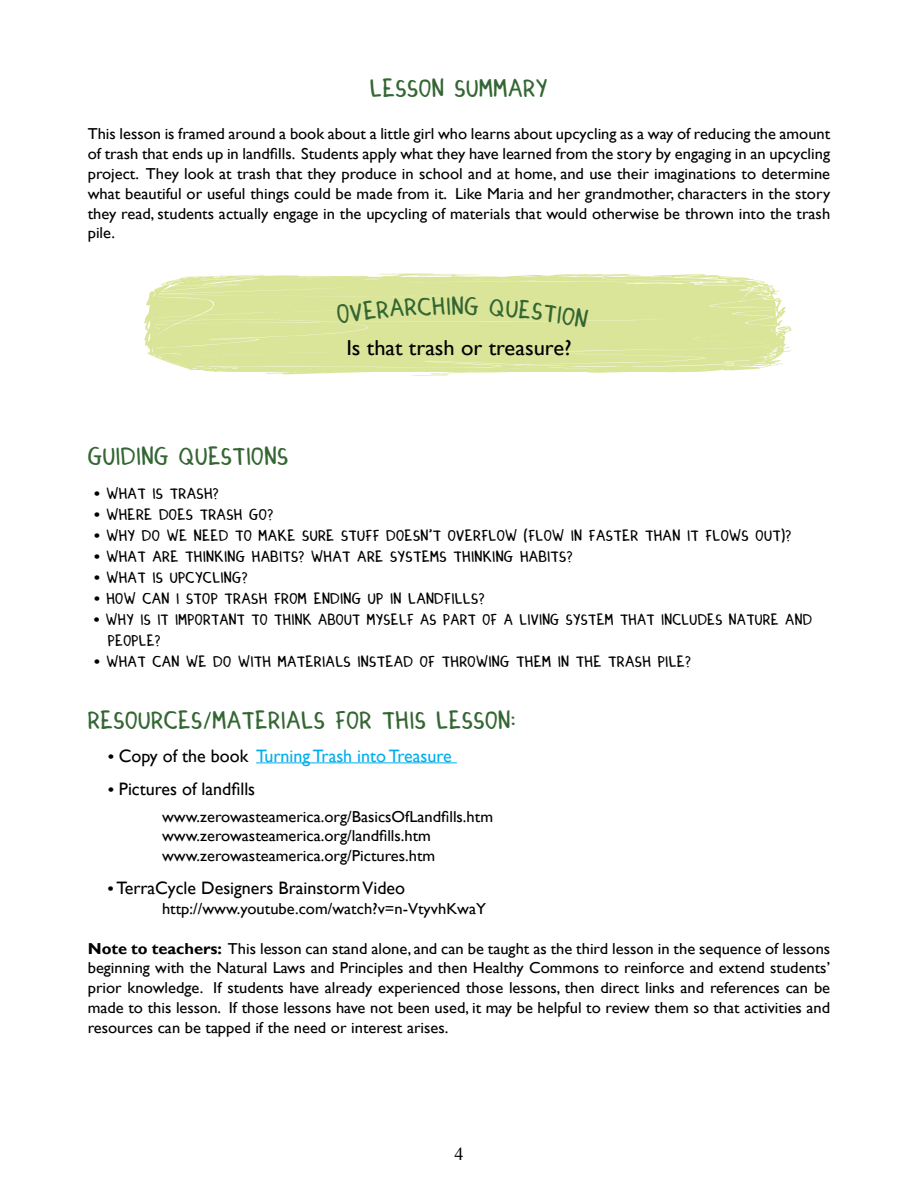
<style>
.page{position:relative;width:918px;height:1188px;background:#fff}
.page>*{position:absolute;margin:0;border:0;box-sizing:border-box;transform-origin:0 0}
.t1{font:25.5px "DINSKICASUALHANDWRITING";color:#346633}
.t2{font:21.6px "Gill Sans";color:#000;scale:1.04 1}
.t3{font:18px "Gill Sans";color:#000}
.t4{font:18px "Gill Sans";color:#00aeef}
.t5{font:18px "Times New Roman";color:#000}
.t6{font:15.9px/19.8px "Gill Sans";color:#000;text-align:justify;scale:1.04 1}
.t7{font:15.9px "DINSKICASUALHANDWRITING";color:#000;scale:1.04 1}
.t8{font:15.9px/21px "DINSKICASUALHANDWRITING";color:#000}
.s1{font-family:"Gill Sans";font-weight:700}
.s2{font-weight:700;font-size:15.9px;color:#000}
.s3{color:#000}
.s4{font-weight:700;font-size:15.9px}
.s5{font-weight:700}
</style>
<div class="page">
<hr style="left:256px;top:762px;width:201px;height:1px;background:#00aeef">
<svg style="left:144px;top:273px;width:648px;height:103px;background:#dfe8a6"></svg>
<div style="left:336px;top:297px;width:109px;height:27px;background:#dbe599"></div>
<svg style="left:465px;top:297px;width:13px;height:18px"></svg>
<div style="left:490px;top:298px;width:99px;height:30px;background:#dbe599"></div>
<h1 class="t1" style="left:370px;top:76px;width:180px">Lesson Summary</h1>
<p class="t6" style="left:88px;top:124px;width:716px">This lesson is framed around a book about a little girl who learns about upcycling as a way of reducing the amount of trash that ends up in landfills. Students apply what they have learned from the story by engaging in an upcycling project. They look at trash that they produce in school and at home, and use their imaginations to determine what beautiful or useful things could be made from it. Like Maria and her grandmother, characters in the story they read, students actually engage in the upcycling of materials that would otherwise be thrown into the trash pile.</p>
<h1 class="t1" style="left:446px;top:293px;width:20px">in</h1>
<h2 class="t2" style="left:346px;top:335px;width:218px">Is that trash or treasure?</h2>
<h1 class="t1" style="left:88px;top:443px;width:203px">Guiding Questions</h1>
<p class="t7" style="left:94px;top:486px;width:122px"><span class="s1">•</span> What is trash?</p>
<p class="t7" style="left:94px;top:507px;width:174px"><span class="s1">•</span> Where does trash go?</p>
<p class="t7" style="left:94px;top:528px;width:672px"><span class="s1">•</span> Why do we need to make sure stuff doesn't overflow (flow in faster than it flows out)?</p>
<p class="t7" style="left:94px;top:549px;width:462px"><span class="s1">•</span> What are thinking habits? What are systems thinking habits?</p>
<p class="t7" style="left:94px;top:570px;width:149px"><span class="s1">•</span> What is upcycling?</p>
<p class="t7" style="left:94px;top:591px;width:377px"><span class="s1">•</span> How can I stop trash from ending up in landfills?</p>
<p class="t8" style="left:108px;top:609px;width:706px;text-indent:-14px"><span class="s1">•</span> Why is it important to think about myself as part of a living system that includes nature and people?</p>
<p class="t7" style="left:94px;top:654px;width:576px"><span class="s1">•</span> What can we do with materials instead of throwing them in the trash pile?</p>
<h1 class="t1" style="left:88px;top:707px;width:430px">Resources/materials for this lesson:</h1>
<p class="t4" style="left:108px;top:745px;width:345px"><span class="s2">•</span> <span class="s3">Copy of the book</span> Turning Trash into Treasure</p>
<p class="t3" style="left:108px;top:778px;width:149px"><span class="s4">•</span> Pictures of landfills</p>
<p class="t6" style="left:162px;top:807px;width:320px;text-align:left">www.zerowasteamerica.org/BasicsOfLandfills.htm www.zerowasteamerica.org/landfills.htm www.zerowasteamerica.org/Pictures.htm</p>
<p class="t3" style="left:108px;top:878px;width:299px"><span class="s4">•</span> TerraCycle Designers Brainstorm Video</p>
<p class="t6" style="left:162px;top:899px;width:313px">http://www.youtube.com/watch?v=n-VtyvhKwaY</p>
<p class="t6" style="left:88px;top:939px;width:715px"><span class="s5">Note to teachers:</span> This lesson can stand alone, and can be taught as the third lesson in the sequence of lessons beginning with the Natural Laws and Principles and then Healthy Commons to reinforce and extend students’ prior knowledge. If students have already experienced those lessons, then direct links and references can be made to this lesson. If those lessons have not been used, it may be helpful to review them so that activities and resources can be tapped if the need or interest arises.</p>
<p class="t5" style="left:454px;top:1142px;width:10px">4</p>
</div>
